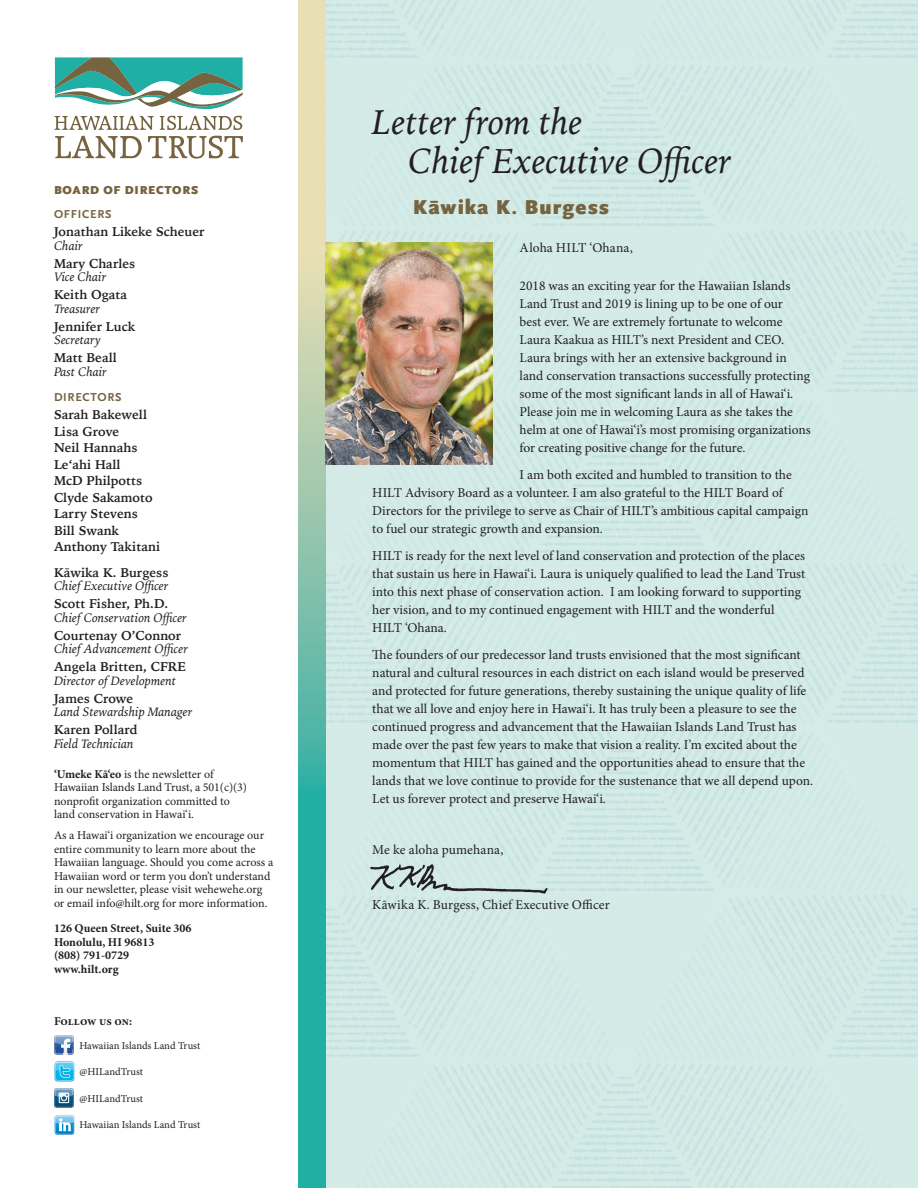
<style>
.page{position:relative;width:918px;height:1188px;background:#fff}
.page>*{position:absolute;margin:0;border:0;box-sizing:border-box;transform-origin:0 0}
.section_title{font:italic 36px "Iowan Old Style";color:#231f20}
.section-_subtitle{font:900 21px "Scala Sans Pro";letter-spacing:.05em;color:#766340}
.tni_sp{font:13.5px/18px "Minion Pro";letter-spacing:-.005em;color:#231f20}
.tni{font:13.5px "Minion Pro";letter-spacing:.01em;color:#231f20}
.page_2_name{font:700 12.75px "Iowan Old Style";color:#231f20}
.t1{font:italic 12.75px "Iowan Old Style";color:#231f20}
.t2{font:12px/13.5px "Minion Pro";letter-spacing:-.005em;color:#231f20}
.t3{font:700 12px "Minion Pro";color:#231f20}
.t4{font:700 12px "Scala Sans Pro";letter-spacing:.06em;color:#766340}
.t5{font:900 12px "Scala Sans Pro";letter-spacing:.06em;color:#766340}
.t6{font:10.5px "Minion Pro";letter-spacing:-.005em;color:#231f20}
.t7{font:3.75px "Myriad Pro";color:#080907}
.s1{font-weight:700}
</style>
<div class="page">
<img style="left:325px;top:0;width:593px;height:1188px">
<svg style="left:298px;top:0;width:27px;height:1188px;background:#80c3ab"></svg>
<img style="left:350px;top:852px;width:207px;height:56px">
<img style="left:325px;top:242px;width:168px;height:223px">
<svg style="left:54px;top:57px;width:189px;height:73px"></svg>
<svg style="left:55px;top:136px;width:87px;height:23px"></svg>
<svg style="left:148px;top:136px;width:95px;height:23px"></svg>
<svg style="left:54px;top:1035px;width:20px;height:20px"></svg>
<img style="left:55px;top:1036px;width:18px;height:3px">
<svg style="left:55px;top:1061px;width:19px;height:20px"></svg>
<svg style="left:54px;top:1088px;width:20px;height:20px"></svg>
<svg style="left:55px;top:1115px;width:19px;height:20px"></svg>
<p class="t5" style="left:54px;top:184px;width:146px">BOARD OF DIRECTORS</p>
<p class="t4" style="left:54px;top:208px;width:59px">OFFICERS</p>
<p class="page_2_name" style="left:54px;top:220px;width:152px">Jonathan Likeke Scheuer</p>
<p class="t1" style="left:54px;top:234px;width:30px">Chair</p>
<p class="page_2_name" style="left:54px;top:252px;width:83px">Mary Charles</p>
<p class="t1" style="left:54px;top:266px;width:54px">Vice Chair</p>
<p class="page_2_name" style="left:54px;top:283px;width:75px">Keith Ogata</p>
<p class="t1" style="left:54px;top:297px;width:48px">Treasurer</p>
<p class="page_2_name" style="left:54px;top:315px;width:83px">Jennifer Luck</p>
<p class="t1" style="left:54px;top:329px;width:48px">Secretary</p>
<p class="page_2_name" style="left:54px;top:346px;width:64px">Matt Beall</p>
<p class="t1" style="left:54px;top:360px;width:54px">Past Chair</p>
<p class="t4" style="left:54px;top:391px;width:69px">DIRECTORS</p>
<p class="page_2_name" style="left:54px;top:403px;width:95px">Sarah Bakewell</p>
<p class="page_2_name" style="left:54px;top:420px;width:67px">Lisa Grove</p>
<p class="page_2_name" style="left:54px;top:436px;width:85px">Neil Hannahs</p>
<p class="page_2_name" style="left:54px;top:453px;width:68px">Le‘ahi Hall</p>
<p class="page_2_name" style="left:54px;top:469px;width:90px">McD Philpotts</p>
<p class="page_2_name" style="left:54px;top:486px;width:100px">Clyde Sakamoto</p>
<p class="page_2_name" style="left:54px;top:502px;width:85px">Larry Stevens</p>
<p class="page_2_name" style="left:54px;top:519px;width:67px">Bill Swank</p>
<p class="page_2_name" style="left:54px;top:535px;width:108px">Anthony Takitani</p>
<p class="page_2_name" style="left:54px;top:561px;width:116px">Kāwika K. Burgess</p>
<p class="t1" style="left:54px;top:575px;width:116px">Chief Executive Officer</p>
<p class="page_2_name" style="left:54px;top:592px;width:116px">Scott Fisher, Ph.D.</p>
<p class="t1" style="left:54px;top:606px;width:134px">Chief Conservation Officer</p>
<p class="page_2_name" style="left:54px;top:624px;width:129px">Courtenay O’Connor</p>
<p class="t1" style="left:54px;top:638px;width:136px">Chief Advancement Officer</p>
<p class="page_2_name" style="left:54px;top:655px;width:134px">Angela Britten, CFRE</p>
<p class="t1" style="left:54px;top:669px;width:124px">Director of Development</p>
<p class="page_2_name" style="left:54px;top:687px;width:81px">James Crowe</p>
<p class="t1" style="left:54px;top:701px;width:140px">Land Stewardship Manager</p>
<p class="page_2_name" style="left:54px;top:718px;width:85px">Karen Pollard</p>
<p class="t1" style="left:54px;top:732px;width:81px">Field Technician</p>
<p class="t2" style="left:54px;top:767px;width:195px"><span class="s1">‘Umeke Kā‘eo</span> is the newsletter of Hawaiian Islands Land Trust, a 501(c)(3) nonprofit organization committed to land conservation in Hawai‘i.</p>
<p class="t2" style="left:54px;top:829px;width:221px">As a Hawai‘i organization we encourage our entire community to learn more about the Hawaiian language. Should you come across a Hawaiian word or term you don’t understand in our newsletter, please visit wehewehe.org or email info@hilt.org for more information.</p>
<p class="t3" style="left:54px;top:920px;width:139px">126 Queen Street, Suite 306</p>
<p class="t3" style="left:54px;top:934px;width:102px">Honolulu, HI 96813</p>
<p class="t3" style="left:54px;top:947px;width:77px">(808) 791-0729</p>
<p class="t3" style="left:54px;top:961px;width:66px">www.hilt.org</p>
<p class="t3" style="left:54px;top:1013px;width:80px">Follow us on:</p>
<p class="t6" style="left:79px;top:1038px;width:122px">Hawaiian Islands Land Trust</p>
<p class="t6" style="left:79px;top:1065px;width:65px">@HILandTrust</p>
<p class="t6" style="left:79px;top:1091px;width:65px">@HILandTrust</p>
<p class="t7" style="left:83px;top:1098px;width:23px">Stumbleupon</p>
<p class="t7" style="left:117px;top:1098px;width:12px">Reddit</p>
<p class="t6" style="left:79px;top:1118px;width:122px">Hawaiian Islands Land Trust</p>
<p class="t7" style="left:89px;top:1121px;width:16px">Delicious</p>
<p class="t7" style="left:121px;top:1121px;width:9px">Digg</p>
<p class="t7" style="left:143px;top:1121px;width:23px">Stumbleupon</p>
<p class="t7" style="left:177px;top:1121px;width:12px">Reddit</p>
<p class="section_title" style="left:372px;top:91px;width:212px">Letter from the</p>
<p class="section_title" style="left:408px;top:130px;width:325px">Chief Executive Officer</p>
<p class="section-_subtitle" style="left:413px;top:195px;width:198px">Kāwika K. Burgess</p>
<p class="tni" style="left:520px;top:239px;width:115px">Aloha HILT ‘Ohana,</p>
<p class="tni_sp" style="left:520px;top:277px;width:293px">2018 was an exciting year for the Hawaiian Islands Land Trust and 2019 is lining up to be one of our<br>best ever. We are extremely fortunate to welcome Laura Kaakua as HILT’s next President and CEO.<br>Laura brings with her an extensive background in land conservation transactions successfully protecting some of the most significant lands in all of Hawai‘i.<br>Please join me in welcoming Laura as she takes the helm at one of Hawai‘i’s most promising organizations for creating positive change for the future.</p>
<p class="tni_sp" style="left:372px;top:466px;width:438px;text-indent:147px">I am both excited and humbled to transition to the HILT Advisory Board as a volunteer. I am also grateful to the HILT Board of Directors for the privilege to serve as Chair of HILT’s ambitious capital campaign to fuel our strategic growth and expansion.</p>
<p class="tni_sp" style="left:372px;top:547px;width:434px">HILT is ready for the next level of land conservation and protection of the places that sustain us here in Hawai‘i. Laura is uniquely qualified to lead the Land Trust into this next phase of conservation action. I am looking forward to supporting her vision, and to my continued engagement with HILT and the wonderful HILT ‘Ohana.</p>
<p class="tni_sp" style="left:372px;top:646px;width:442px">The founders of our predecessor land trusts envisioned that the most significant natural and cultural resources in each district on each island would be preserved and protected for future generations, thereby sustaining the unique quality of life that we all love and enjoy here in Hawai‘i. It has truly been a pleasure to see the continued progress and advancement that the Hawaiian Islands Land Trust has made over the past few years to make that vision a reality. I’m excited about the momentum that HILT has gained and the opportunities ahead to ensure that the lands that we love continue to provide for the sustenance that we all depend upon.<br>Let us forever protect and preserve Hawai‘i.</p>
<p class="tni" style="left:372px;top:840px;width:133px">Me ke aloha pumehana,</p>
<p class="tni" style="left:372px;top:896px;width:239px">Kāwika K. Burgess, Chief Executive Officer</p>
</div>
